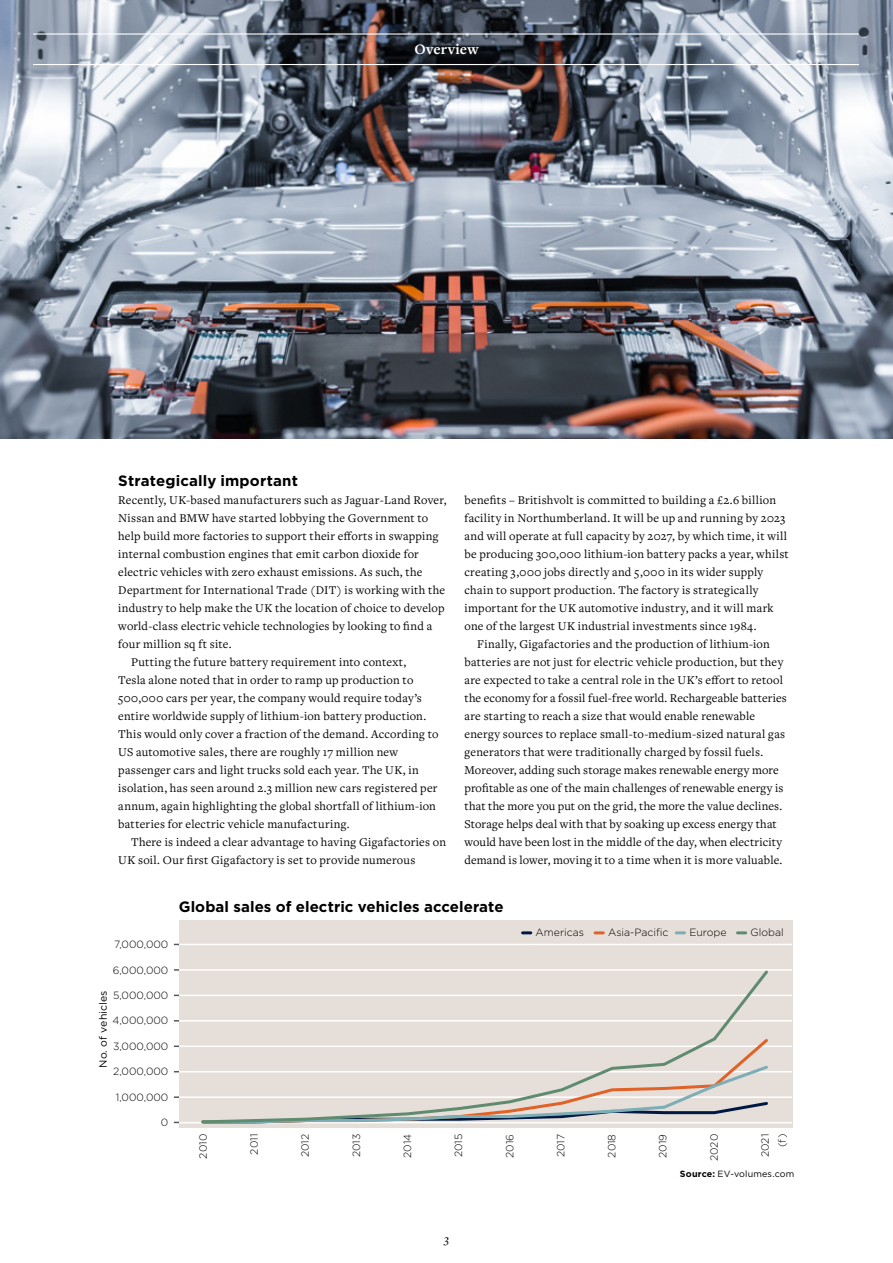
<style>
.page{position:relative;width:893px;height:1263px;background:#fff}
.page>*{position:absolute;margin:0;border:0;box-sizing:border-box;transform-origin:0 0}
.t1{font:700 15px "Gotham";letter-spacing:.005em;color:#000}
.t2{font:700 15px "Freight Text Pro";letter-spacing:.015em;color:#fff}
.t3{font:12.3px "Freight Text Pro";letter-spacing:.02em;color:#000}
.t4{font:italic 12px "Freight Text Pro";color:#000}
.t5{font:300 10.5px/17px "Gotham";color:#000;text-align:right}
.t6{font:10.5px "Gotham";letter-spacing:.01em;color:#000}
.t7{font:9px "Gotham";letter-spacing:.015em;color:#000}
.s1{font-weight:700}
</style>
<div class="page">
<img style="left:0;top:0;width:893px;height:438px">
<div style="left:179px;top:920px;width:614px;height:208px;background:#e5ded9"></div>
<svg style="left:523px;top:931px;width:8px;height:3px"></svg>
<svg style="left:595px;top:931px;width:8px;height:3px"></svg>
<svg style="left:676px;top:931px;width:8px;height:3px"></svg>
<svg style="left:737px;top:931px;width:9px;height:3px"></svg>
<hr style="left:179px;top:944px;width:613px;height:1px;background:#fff">
<hr style="left:179px;top:969px;width:613px;height:2px;background:#fff">
<hr style="left:179px;top:995px;width:613px;height:1px;background:#fff">
<hr style="left:179px;top:1020px;width:613px;height:1px;background:#fff">
<hr style="left:179px;top:1045px;width:613px;height:2px;background:#fff">
<hr style="left:179px;top:1071px;width:613px;height:1px;background:#fff">
<hr style="left:179px;top:1096px;width:613px;height:2px;background:#fff">
<hr style="left:179px;top:1122px;width:613px;height:1px;background:#fff">
<svg style="left:200px;top:970px;width:571px;height:154px"></svg>
<hr style="left:33px;top:64px;width:826px;height:1px;background:#fff">
<hr style="left:33px;top:33px;width:826px;height:2px;background:#fff">
<p class="t2" style="left:414px;top:40px;width:66px">Overview</p>
<p class="t1" style="left:118px;top:471px;width:181px">Strategically important</p>
<p class="t3" style="left:118px;top:492px;width:330px">Recently, UK-based manufacturers such as Jaguar-Land Rover,</p>
<p class="t3" style="left:118px;top:510px;width:311px">Nissan and BMW have started lobbying the Government to</p>
<p class="t3" style="left:118px;top:528px;width:322px">help build more factories to support their efforts in swapping</p>
<p class="t3" style="left:118px;top:546px;width:302px">internal combustion engines that emit carbon dioxide for</p>
<p class="t3" style="left:118px;top:564px;width:306px">electric vehicles with zero exhaust emissions. As such, the</p>
<p class="t3" style="left:118px;top:582px;width:328px">Department for International Trade (DIT) is working with the</p>
<p class="t3" style="left:118px;top:600px;width:328px">industry to help make the UK the location of choice to develop</p>
<p class="t3" style="left:118px;top:618px;width:315px">world-class electric vehicle technologies by looking to find a</p>
<p class="t3" style="left:118px;top:636px;width:115px">four million sq ft site.</p>
<p class="t3" style="left:131px;top:654px;width:277px">Putting the future battery requirement into context,</p>
<p class="t3" style="left:118px;top:672px;width:297px">Tesla alone noted that in order to ramp up production to</p>
<p class="t3" style="left:118px;top:690px;width:305px">500,000 cars per year, the company would require today’s</p>
<p class="t3" style="left:118px;top:708px;width:309px">entire worldwide supply of lithium-ion battery production.</p>
<p class="t3" style="left:118px;top:726px;width:322px">This would only cover a fraction of the demand. According to</p>
<p class="t3" style="left:118px;top:744px;width:281px">US automotive sales, there are roughly 17 million new</p>
<p class="t3" style="left:118px;top:762px;width:302px">passenger cars and light trucks sold each year. The UK, in</p>
<p class="t3" style="left:118px;top:780px;width:321px">isolation, has seen around 2.3 million new cars registered per</p>
<p class="t3" style="left:118px;top:798px;width:319px">annum, again highlighting the global shortfall of lithium-ion</p>
<p class="t3" style="left:118px;top:816px;width:233px">batteries for electric vehicle manufacturing.</p>
<p class="t3" style="left:131px;top:834px;width:316px">There is indeed a clear advantage to having Gigafactories on</p>
<p class="t3" style="left:118px;top:852px;width:299px">UK soil. Our first Gigafactory is set to provide numerous</p>
<p class="t3" style="left:464px;top:492px;width:313px">benefits – Britishvolt is committed to building a £2.6 billion</p>
<p class="t3" style="left:464px;top:510px;width:322px">facility in Northumberland. It will be up and running by 2023</p>
<p class="t3" style="left:464px;top:528px;width:324px">and will operate at full capacity by 2027, by which time, it will</p>
<p class="t3" style="left:464px;top:546px;width:326px">be producing 300,000 lithium-ion battery packs a year, whilst</p>
<p class="t3" style="left:464px;top:564px;width:300px">creating 3,000 jobs directly and 5,000 in its wider supply</p>
<p class="t3" style="left:464px;top:582px;width:295px">chain to support production. The factory is strategically</p>
<p class="t3" style="left:464px;top:600px;width:311px">important for the UK automotive industry, and it will mark</p>
<p class="t3" style="left:464px;top:618px;width:294px">one of the largest UK industrial investments since 1984.</p>
<p class="t3" style="left:477px;top:636px;width:294px">Finally, Gigafactories and the production of lithium-ion</p>
<p class="t3" style="left:464px;top:654px;width:320px">batteries are not just for electric vehicle production, but they</p>
<p class="t3" style="left:464px;top:672px;width:320px">are expected to take a central role in the UK’s effort to retool</p>
<p class="t3" style="left:464px;top:690px;width:324px">the economy for a fossil fuel-free world. Rechargeable batteries</p>
<p class="t3" style="left:464px;top:708px;width:292px">are starting to reach a size that would enable renewable</p>
<p class="t3" style="left:464px;top:726px;width:322px">energy sources to replace small-to-medium-sized natural gas</p>
<p class="t3" style="left:464px;top:744px;width:300px">generators that were traditionally charged by fossil fuels.</p>
<p class="t3" style="left:464px;top:762px;width:316px">Moreover, adding such storage makes renewable energy more</p>
<p class="t3" style="left:464px;top:780px;width:320px">profitable as one of the main challenges of renewable energy is</p>
<p class="t3" style="left:464px;top:798px;width:319px">that the more you put on the grid, the more the value declines.</p>
<p class="t3" style="left:464px;top:816px;width:314px">Storage helps deal with that by soaking up excess energy that</p>
<p class="t3" style="left:464px;top:834px;width:319px">would have been lost in the middle of the day, when electricity</p>
<p class="t3" style="left:464px;top:852px;width:319px">demand is lower, moving it to a time when it is more valuable.</p>
<p class="t5" style="left:114px;top:936px;width:56px">7,000,000</p>
<p class="t5" style="left:113px;top:961px;width:57px">6,000,000</p>
<p class="t5" style="left:113px;top:986px;width:57px">5,000,000</p>
<p class="t5" style="left:112px;top:1012px;width:57px">4,000,000</p>
<p class="t5" style="left:113px;top:1037px;width:57px">3,000,000</p>
<p class="t5" style="left:113px;top:1063px;width:57px">2,000,000</p>
<p class="t5" style="left:116px;top:1088px;width:54px">1,000,000</p>
<p class="t5" style="left:161px;top:1113px;width:9px">0</p>
<p class="t6" style="left:96px;top:1068px;width:79px;rotate:-90deg">No. of vehicles</p>
<p class="t1" style="left:179px;top:897px;width:326px">Global sales of electric vehicles accelerate</p>
<p class="t5" style="left:536px;top:924px;width:50px">Americas</p>
<p class="t5" style="left:608px;top:924px;width:62px">Asia-Pacific</p>
<p class="t5" style="left:689px;top:924px;width:39px">Europe</p>
<p class="t5" style="left:750px;top:924px;width:35px">Global</p>
<p class="t5" style="left:194px;top:1158px;width:26px;rotate:-90deg">2010</p>
<p class="t5" style="left:245px;top:1154px;width:22px;rotate:-90deg">2011</p>
<p class="t5" style="left:296px;top:1157px;width:25px;rotate:-90deg">2012</p>
<p class="t5" style="left:348px;top:1157px;width:25px;rotate:-90deg">2013</p>
<p class="t5" style="left:399px;top:1158px;width:26px;rotate:-90deg">2014</p>
<p class="t5" style="left:450px;top:1157px;width:25px;rotate:-90deg">2015</p>
<p class="t5" style="left:501px;top:1158px;width:25px;rotate:-90deg">2016</p>
<p class="t5" style="left:552px;top:1157px;width:25px;rotate:-90deg">2017</p>
<p class="t5" style="left:603px;top:1158px;width:25px;rotate:-90deg">2018</p>
<p class="t5" style="left:654px;top:1158px;width:25px;rotate:-90deg">2019</p>
<p class="t5" style="left:705px;top:1161px;width:29px;rotate:-90deg">2020</p>
<p class="t5" style="left:756px;top:1157px;width:25px;rotate:-90deg">2021 (f)</p>
<p class="t7" style="left:680px;top:1168px;width:116px"><span class="s1">Source:</span> EV-volumes.com</p>
<p class="t4" style="left:444px;top:1231px;width:6px">3</p>
</div>
